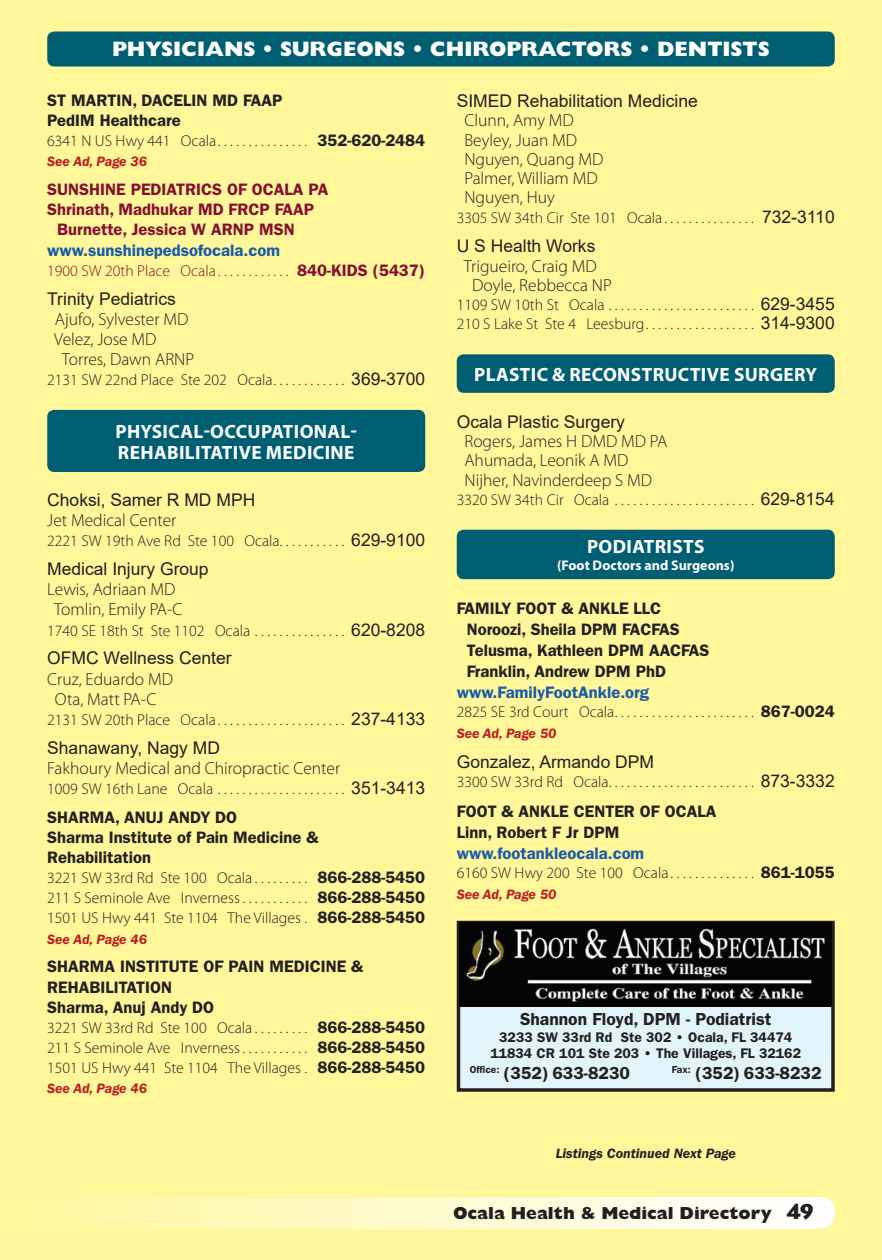
<style>
.page{position:relative;width:882px;height:1260px;background:#fff79a}
.page>*{position:absolute;margin:0;border:0;box-sizing:border-box;transform-origin:0 0}
.t1{font:800 21px "Gill Sans Std";color:#fff}
.t2{font:700 19.25px/21px "Myriad Pro";letter-spacing:.02em;color:#fff}
.Listings_Light{font:300 17.5px "Myriad Pro";color:#231f20}
.Listings_5pt{font:17.5px "Arial";color:#231f20}
.t3{font:600 17.5px "ITC Franklin Gothic Std";color:#231f20}
.Listings{font:17.5px "Arial";color:#231f20}
.t4{font:800 17.5px "Gill Sans Std";color:#231f20}
.Listings-2{font:600 16.62px/20.1px "ITC Franklin Gothic Std";color:#231f20}
.Listings_5pt-2{font:600 16.62px/20.1px "ITC Franklin Gothic Std";color:#231f20}
.Listings-3{font:600 16.62px "ITC Franklin Gothic Std";color:#185aaa}
.Listings-4{font:600 16.62px "ITC Franklin Gothic Std";color:#83112f}
.Listings_5pt-3{font:600 16.62px "ITC Franklin Gothic Std";color:#83112f}
.Address{font:300 15.75px "Myriad Pro";color:#231f20}
.Address-Bold{font:300 15.75px "Myriad Pro";color:#231f20}
.Address-Bold-2{font:300 15.75px "Myriad Pro";color:#83112f}
.t5{font:600 14px/15.8px "ITC Franklin Gothic Std";color:#231f20;text-align:center}
.Listings-5{font:italic 600 14px "ITC Franklin Gothic Std";color:#bd1a1f}
.Continued{font:italic 600 14px "ITC Franklin Gothic Std";color:#231f20}
.t6{font:700 14px "Myriad Pro";color:#fff}
.s1{font-family:"ITC Franklin Gothic Std";font-weight:600;font-size:16.62px}
.s2{font-family:"Arial";font-weight:400;font-size:17.5px}
.s3{font-family:"Lithos Pro";font-weight:900;font-size:21px}
</style>
<div class="page">
<div style="left:47px;top:32px;width:788px;height:34px;background:#005e73;border-radius:7px"></div>
<div style="left:0;top:1197px;width:835px;height:31px;background:#fffefe;border-radius:14px"></div>
<div style="left:0;top:1197px;width:815px;height:31px;background:linear-gradient(to right,#fff79a,#fffffe)"></div>
<div style="left:457px;top:354px;width:378px;height:39px;background:#005e73;border-radius:7px"></div>
<div style="left:457px;top:530px;width:378px;height:49px;background:#005e73;border-radius:7px"></div>
<div style="left:458px;top:923px;width:375px;height:167px;background:#e1f4fc"></div>
<div style="left:457px;top:921px;width:378px;height:171px;border:4px solid #231f20"></div>
<img style="left:459px;top:923px;width:373px;height:84px">
<div style="left:47px;top:410px;width:378px;height:62px;background:#005e73;border-radius:7px"></div>
<h1 class="t1" style="left:112px;top:37px;width:659px">PHYSICIANS • SURGEONS • CHIROPRACTORS • DENTISTS</h1>
<p class="Listings_5pt-2" style="left:47px;top:90px;width:237px">ST MARTIN, DACELIN MD FAAP</p>
<p class="Listings-2" style="left:47px;top:110px;width:135px">PedIM Healthcare</p>
<p class="Address-Bold" style="left:47px;top:131px;width:380px">6341 N US Hwy 441 Ocala . . . . . . . . . . . . . . . <span class="s1">352-620-2484</span></p>
<p class="Listings-5" style="left:47px;top:154px;width:101px">See Ad, Page 36</p>
<p class="Listings_5pt-3" style="left:47px;top:180px;width:283px">SUNSHINE PEDIATRICS OF OCALA PA</p>
<p class="Listings-4" style="left:47px;top:200px;width:268px">Shrinath, Madhukar MD FRCP FAAP</p>
<p class="Listings-4" style="left:57px;top:220px;width:239px">Burnette, Jessica W ARNP MSN</p>
<p class="Listings-3" style="left:47px;top:240px;width:234px">www.sunshinepedsofocala.com</p>
<p class="Address-Bold-2" style="left:47px;top:261px;width:380px">1900 SW 20th Place Ocala . . . . . . . . . . . . <span class="s1">840-KIDS (5437)</span></p>
<p class="Listings_5pt" style="left:47px;top:286px;width:130px">Trinity Pediatrics</p>
<p class="Listings_Light" style="left:55px;top:308px;width:135px">Ajufo, Sylvester MD</p>
<p class="Listings_Light" style="left:54px;top:328px;width:104px">Velez, Jose MD</p>
<p class="Listings_Light" style="left:62px;top:349px;width:134px">Torres, Dawn ARNP</p>
<p class="Address" style="left:47px;top:370px;width:379px">2131 SW 22nd Place Ste 202 Ocala . . . . . . . . . . . <span class="s2">369-3700</span></p>
<p class="t2" style="left:115px;top:420px;width:243px">PHYSICAL-OCCUPATIONAL-<br>REHABILITATIVE MEDICINE</p>
<p class="Listings" style="left:47px;top:488px;width:210px">Choksi, Samer R MD MPH</p>
<p class="Listings_Light" style="left:47px;top:510px;width:131px">Jet Medical Center</p>
<p class="Address" style="left:47px;top:532px;width:379px">2221 SW 19th Ave Rd Ste 100 Ocala . . . . . . . . . . <span class="s2">629-9100</span></p>
<p class="Listings_5pt" style="left:47px;top:557px;width:163px">Medical Injury Group</p>
<p class="Listings_Light" style="left:47px;top:579px;width:130px">Lewis, Adriaan MD</p>
<p class="Listings_Light" style="left:54px;top:599px;width:130px">Tomlin, Emily PA-C</p>
<p class="Address" style="left:47px;top:621px;width:379px">1740 SE 18th St Ste 1102 Ocala . . . . . . . . . . . . . . <span class="s2">620-8208</span></p>
<p class="Listings_5pt" style="left:47px;top:646px;width:186px">OFMC Wellness Center</p>
<p class="Listings_Light" style="left:47px;top:668px;width:127px">Cruz, Eduardo MD</p>
<p class="Listings_Light" style="left:55px;top:688px;width:103px">Ota, Matt PA-C</p>
<p class="Address" style="left:47px;top:710px;width:379px">2131 SW 20th Place Ocala . . . . . . . . . . . . . . . . . . . . <span class="s2">237-4133</span></p>
<p class="Listings_5pt" style="left:47px;top:736px;width:174px">Shanawany, Nagy MD</p>
<p class="Listings_Light" style="left:47px;top:758px;width:294px">Fakhoury Medical and Chiropractic Center</p>
<p class="Address" style="left:47px;top:779px;width:379px">1009 SW 16th Lane Ocala . . . . . . . . . . . . . . . . . . . . <span class="s2">351-3413</span></p>
<p class="Listings_5pt-2" style="left:47px;top:807px;width:192px">SHARMA, ANUJ ANDY DO</p>
<p class="Listings-2" style="left:47px;top:827px;width:273px">Sharma Institute of Pain Medicine &amp;<br>Rehabilitation</p>
<p class="Address-Bold" style="left:47px;top:869px;width:380px">3221 SW 33rd Rd Ste 100 Ocala . . . . . . . . . <span class="s1">866-288-5450</span></p>
<p class="Address-Bold" style="left:47px;top:889px;width:380px">211 S Seminole Ave Inverness . . . . . . . . . . . <span class="s1">866-288-5450</span></p>
<p class="Address-Bold" style="left:47px;top:909px;width:380px">1501 US Hwy 441 Ste 1104 The Villages . <span class="s1">866-288-5450</span></p>
<p class="Listings-5" style="left:47px;top:931px;width:101px">See Ad, Page 46</p>
<p class="Listings_5pt-2" style="left:47px;top:957px;width:318px">SHARMA INSTITUTE OF PAIN MEDICINE &amp;<br>REHABILITATION</p>
<p class="Listings-2" style="left:47px;top:997px;width:168px">Sharma, Anuj Andy DO</p>
<p class="Address-Bold" style="left:47px;top:1018px;width:380px">3221 SW 33rd Rd Ste 100 Ocala . . . . . . . . . <span class="s1">866-288-5450</span></p>
<p class="Address-Bold" style="left:47px;top:1038px;width:380px">211 S Seminole Ave Inverness . . . . . . . . . . . <span class="s1">866-288-5450</span></p>
<p class="Address-Bold" style="left:47px;top:1058px;width:380px">1501 US Hwy 441 Ste 1104 The Villages . <span class="s1">866-288-5450</span></p>
<p class="Listings-5" style="left:47px;top:1081px;width:101px">See Ad, Page 46</p>
<p class="Listings_5pt" style="left:457px;top:89px;width:243px">SIMED Rehabilitation Medicine</p>
<p class="Listings_Light" style="left:464px;top:110px;width:111px">Clunn, Amy MD</p>
<p class="Listings_Light" style="left:464px;top:129px;width:114px">Beyley, Juan MD</p>
<p class="Listings_Light" style="left:464px;top:149px;width:140px">Nguyen, Quang MD</p>
<p class="Listings_Light" style="left:464px;top:168px;width:135px">Palmer, William MD</p>
<p class="Listings_Light" style="left:464px;top:187px;width:92px">Nguyen, Huy</p>
<p class="Address" style="left:457px;top:208px;width:379px">3305 SW 34th Cir Ste 101 Ocala . . . . . . . . . . . . . . . <span class="s2">732-3110</span></p>
<p class="Listings_5pt" style="left:457px;top:234px;width:140px">U S Health Works</p>
<p class="Listings_Light" style="left:464px;top:255px;width:135px">Trigueiro, Craig MD</p>
<p class="Listings_Light" style="left:472px;top:275px;width:141px">Doyle, Rebbecca NP</p>
<p class="Address" style="left:457px;top:296px;width:379px">1109 SW 10th St Ocala . . . . . . . . . . . . . . . . . . . . . . . <span class="s2">629-3455</span></p>
<p class="Address" style="left:457px;top:315px;width:379px">210 S Lake St Ste 4 Leesburg . . . . . . . . . . . . . . . . . <span class="s2">314-9300</span></p>
<p class="t2" style="left:474px;top:363px;width:345px">PLASTIC &amp; RECONSTRUCTIVE SURGERY</p>
<p class="Listings" style="left:457px;top:410px;width:170px">Ocala Plastic Surgery</p>
<p class="Listings_Light" style="left:464px;top:431px;width:204px">Rogers, James H DMD MD PA</p>
<p class="Listings_Light" style="left:464px;top:450px;width:166px">Ahumada, Leonik A MD</p>
<p class="Listings_Light" style="left:464px;top:469px;width:189px">Nijher, Navinderdeep S MD</p>
<p class="Address" style="left:457px;top:490px;width:379px">3320 SW 34th Cir Ocala . . . . . . . . . . . . . . . . . . . . . . <span class="s2">629-8154</span></p>
<p class="t2" style="left:587px;top:535px;width:119px">PODIATRISTS</p>
<p class="t6" style="left:557px;top:557px;width:179px">(Foot Doctors and Surgeons)</p>
<p class="Listings-2" style="left:457px;top:598px;width:206px">FAMILY FOOT &amp; ANKLE LLC</p>
<p class="Listings-2" style="left:467px;top:619px;width:215px">Noroozi, Sheila DPM FACFAS</p>
<p class="Listings-2" style="left:467px;top:640px;width:244px">Telusma, Kathleen DPM AACFAS</p>
<p class="Listings-2" style="left:467px;top:661px;width:201px">Franklin, Andrew DPM PhD</p>
<p class="Listings-3" style="left:457px;top:683px;width:194px">www.FamilyFootAnkle.org</p>
<p class="Address-Bold" style="left:457px;top:703px;width:380px">2825 SE 3rd Court Ocala . . . . . . . . . . . . . . . . . . . . . . <span class="s1">867-0024</span></p>
<p class="Listings-5" style="left:457px;top:726px;width:101px">See Ad, Page 50</p>
<p class="Listings_5pt" style="left:457px;top:750px;width:199px">Gonzalez, Armando DPM</p>
<p class="Address" style="left:457px;top:773px;width:379px">3300 SW 33rd Rd Ocala . . . . . . . . . . . . . . . . . . . . . . . <span class="s2">873-3332</span></p>
<p class="Listings_5pt-2" style="left:457px;top:801px;width:261px">FOOT &amp; ANKLE CENTER OF OCALA</p>
<p class="Listings-2" style="left:457px;top:822px;width:164px">Linn, Robert F Jr DPM</p>
<p class="Listings-3" style="left:457px;top:844px;width:189px">www.footankleocala.com</p>
<p class="Address-Bold" style="left:457px;top:864px;width:380px">6160 SW Hwy 200 Ste 100 Ocala . . . . . . . . . . . . . <span class="s1">861-1055</span></p>
<p class="Listings-5" style="left:457px;top:887px;width:101px">See Ad, Page 50</p>
<p class="t3" style="left:520px;top:1008px;width:253px">Shannon Floyd, DPM - Podiatrist</p>
<p class="t5" style="left:490px;top:1030px;width:312px">3233 SW 33rd Rd Ste 302 • Ocala, FL 34474<br>11834 CR 101 Ste 203 • The Villages, FL 32162</p>
<p class="t3" style="left:470px;top:1063px;width:162px"><sup>Office:</sup> (352) 633-8230</p>
<p class="t3" style="left:672px;top:1063px;width:151px"><sup>Fax:</sup> (352) 633-8232</p>
<p class="Continued" style="left:556px;top:1146px;width:182px">Listings Continued Next Page</p>
<p class="t4" style="left:453px;top:1202px;width:364px">Ocala Health &amp; Medical Directory <span class="s3">49</span></p>
</div>
